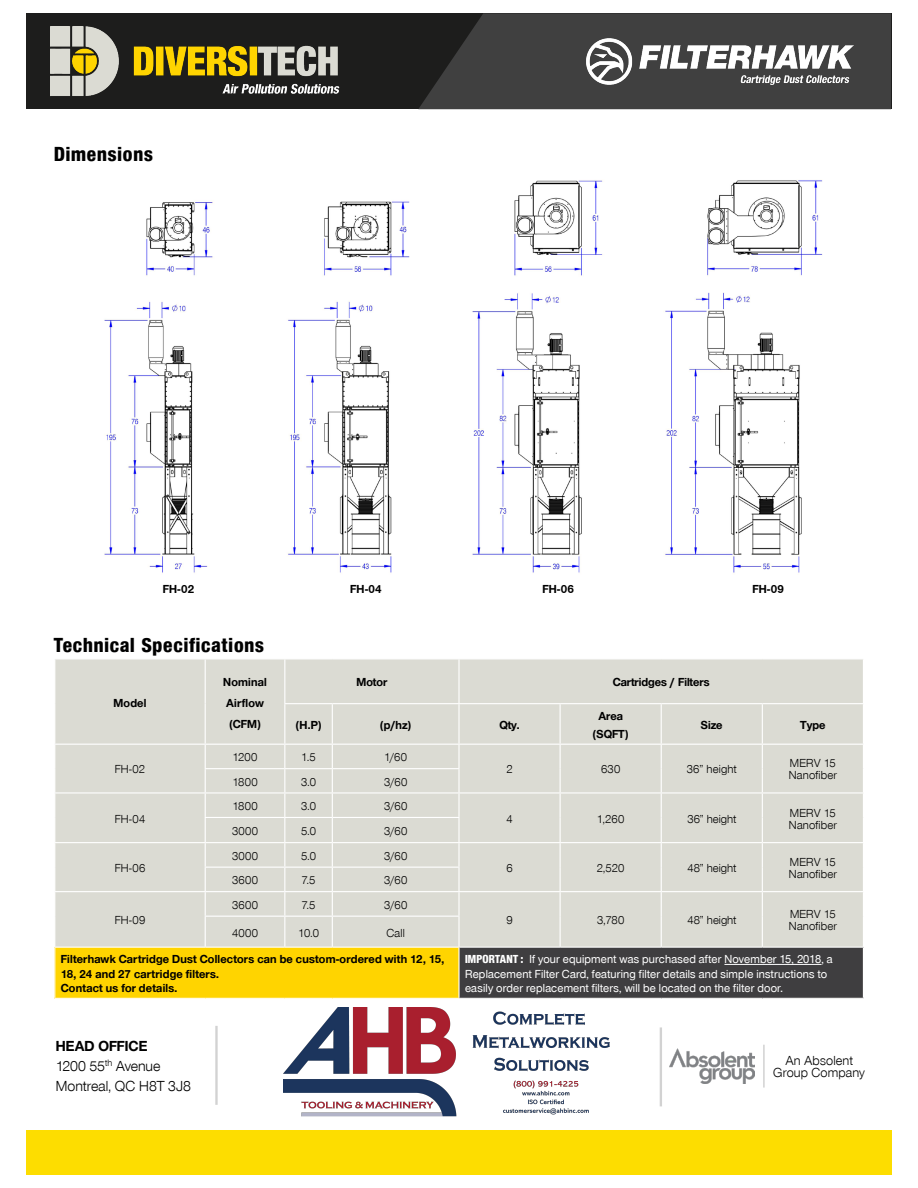
<style>
.page{position:relative;width:918px;height:1188px;background:#fff}
.page>*{position:absolute;margin:0;border:0;box-sizing:border-box;transform-origin:0 0}
.t1{font:21px "Nimbus San Nov D Heav Cond";letter-spacing:.045em;color:#000}
.t2{font:15px/20.1px "Nimbus San Nov D";letter-spacing:.005em;color:#000}
.t3{font:13.5px/12px "Nimbus San Nov D";letter-spacing:.01em;color:#000;text-align:center}
.t4{font:12px/12px "Nimbus San Nov D";letter-spacing:.015em;color:#000}
.t5{font:700 12px/21px "Nimbus San Nov D";letter-spacing:.015em;color:#000}
.t6{font:500 12px/14.4px "Nimbus San Nov D";letter-spacing:.015em;color:#fff}
.s1{font-family:"Nimbus San Nov D Heav Cond";font-weight:400}
.s2{font-weight:700}
</style>
<div class="page">
<div style="left:26px;top:1130px;width:866px;height:45px;background:#fddd00"></div>
<div style="left:26px;top:13px;width:866px;height:96px;background:#1d1d1c"></div>
<img style="left:50px;top:27px;width:290px;height:69px">
<svg style="left:419px;top:13px;width:472px;height:96px;background:#3b3b3b"></svg>
<hr style="left:215px;top:1026px;width:3px;height:79px;background:#d2d2d2">
<hr style="left:660px;top:1027px;width:2px;height:79px;background:#d2d2d2">
<img style="left:670px;top:1048px;width:84px;height:36px">
<hr style="left:763px;top:1045px;width:2px;height:43px;background:#d2d2d2">
<img style="left:104px;top:180px;width:719px;height:393px">
<div style="left:55px;top:659px;width:808px;height:288px;background:#dbdbd3"></div>
<div style="left:55px;top:947px;width:404px;height:51px;background:#ffd400"></div>
<div style="left:459px;top:947px;width:404px;height:51px;background:#3f3e40"></div>
<hr style="left:205px;top:659px;width:1px;height:45px;background:#fff">
<hr style="left:205px;top:704px;width:1px;height:40px;background:#fff">
<hr style="left:284px;top:659px;width:1px;height:44px;background:#fff">
<hr style="left:458px;top:659px;width:2px;height:44px;background:#fff">
<hr style="left:284px;top:703px;width:48px;height:1px;background:#fff">
<hr style="left:284px;top:704px;width:1px;height:40px;background:#fff">
<hr style="left:332px;top:703px;width:127px;height:1px;background:#fff">
<hr style="left:332px;top:704px;width:1px;height:40px;background:#fff">
<hr style="left:459px;top:703px;width:101px;height:1px;background:#fff">
<hr style="left:458px;top:704px;width:2px;height:40px;background:#fff">
<hr style="left:560px;top:703px;width:101px;height:1px;background:#fff">
<hr style="left:560px;top:704px;width:1px;height:40px;background:#fff">
<hr style="left:661px;top:703px;width:101px;height:1px;background:#fff">
<hr style="left:661px;top:704px;width:1px;height:40px;background:#fff">
<hr style="left:762px;top:703px;width:102px;height:1px;background:#fff">
<hr style="left:762px;top:704px;width:1px;height:40px;background:#fff">
<hr style="left:54px;top:744px;width:151px;height:1px;background:#fff">
<hr style="left:332px;top:744px;width:127px;height:1px;background:#fff">
<hr style="left:459px;top:744px;width:101px;height:1px;background:#fff">
<hr style="left:458px;top:745px;width:2px;height:23px;background:#fff">
<hr style="left:332px;top:768px;width:128px;height:1px;background:#fff">
<hr style="left:458px;top:769px;width:2px;height:23px;background:#fff">
<hr style="left:54px;top:792px;width:151px;height:2px;background:#fff">
<hr style="left:332px;top:792px;width:127px;height:2px;background:#fff">
<hr style="left:459px;top:792px;width:101px;height:2px;background:#fff">
<hr style="left:458px;top:794px;width:2px;height:23px;background:#fff">
<hr style="left:332px;top:817px;width:128px;height:1px;background:#fff">
<hr style="left:458px;top:818px;width:2px;height:24px;background:#fff">
<hr style="left:54px;top:842px;width:151px;height:1px;background:#fff">
<hr style="left:332px;top:842px;width:127px;height:1px;background:#fff">
<hr style="left:459px;top:842px;width:101px;height:1px;background:#fff">
<hr style="left:458px;top:843px;width:2px;height:24px;background:#fff">
<hr style="left:332px;top:867px;width:128px;height:1px;background:#fff">
<hr style="left:458px;top:868px;width:2px;height:23px;background:#fff">
<svg style="left:205px;top:744px;width:128px;height:203px;background:#ddddd5"></svg>
<hr style="left:54px;top:891px;width:151px;height:1px;background:#fff">
<hr style="left:332px;top:891px;width:127px;height:1px;background:#fff">
<hr style="left:205px;top:916px;width:80px;height:1px;background:#fff">
<hr style="left:285px;top:916px;width:47px;height:1px;background:#fff">
<hr style="left:459px;top:891px;width:101px;height:1px;background:#fff">
<hr style="left:458px;top:892px;width:2px;height:24px;background:#fff">
<hr style="left:205px;top:917px;width:1px;height:30px;background:#fff">
<hr style="left:284px;top:917px;width:1px;height:30px;background:#fff">
<hr style="left:332px;top:916px;width:128px;height:1px;background:#fff">
<hr style="left:332px;top:917px;width:1px;height:30px;background:#fff">
<hr style="left:458px;top:917px;width:2px;height:30px;background:#fff">
<hr style="left:54px;top:947px;width:151px;height:1px;background:#fff">
<hr style="left:205px;top:947px;width:80px;height:1px;background:#fff">
<hr style="left:285px;top:947px;width:47px;height:1px;background:#fff">
<hr style="left:332px;top:947px;width:127px;height:1px;background:#fff">
<hr style="left:459px;top:947px;width:101px;height:1px;background:#fff">
<hr style="left:661px;top:947px;width:101px;height:1px;background:#fff">
<hr style="left:762px;top:947px;width:102px;height:1px;background:#fff">
<hr style="left:458px;top:948px;width:2px;height:50px;background:#fff">
<div style="left:560px;top:744px;width:303px;height:203px;background:#dbdbd3"></div>
<hr style="left:560px;top:916px;width:1px;height:31px;background:#fff">
<hr style="left:661px;top:916px;width:1px;height:31px;background:#fff">
<hr style="left:560px;top:947px;width:101px;height:1px;background:#fff">
<hr style="left:724px;top:964px;width:98px;height:1px;background:#fff">
<img style="left:576px;top:28px;width:288px;height:66px">
<img style="left:283px;top:1008px;width:326px;height:109px">
<h1 class="t1" style="left:54px;top:141px;width:101px">Dimensions</h1>
<p class="t5" style="left:163px;top:579px;width:33px">FH-02</p>
<p class="t5" style="left:350px;top:579px;width:33px">FH-04</p>
<p class="t5" style="left:542px;top:579px;width:33px">FH-06</p>
<p class="t5" style="left:752px;top:579px;width:33px">FH-09</p>
<h1 class="t1" style="left:54px;top:632px;width:211px">Technical Specifications</h1>
<p class="t5" style="left:114px;top:692px;width:34px">Model</p>
<p class="t4" style="left:115px;top:764px;width:32px">FH-02</p>
<p class="t4" style="left:115px;top:813px;width:32px">FH-04</p>
<p class="t4" style="left:115px;top:862px;width:32px">FH-06</p>
<p class="t5" style="left:223px;top:671px;width:45px">Nominal<br>Airflow (CFM)</p>
<p class="t5" style="left:357px;top:672px;width:32px">Motor</p>
<p class="t5" style="left:613px;top:672px;width:98px">Cartridges / Filters</p>
<p class="t5" style="left:296px;top:714px;width:27px">(H.P)</p>
<p class="t5" style="left:380px;top:714px;width:32px">(p/hz)</p>
<p class="t5" style="left:499px;top:714px;width:22px">Qty.</p>
<p class="t5" style="left:593px;top:707px;width:37px;line-height:18px;text-align:center">Area (SQFT)</p>
<p class="t5" style="left:701px;top:714px;width:23px">Size</p>
<p class="t5" style="left:800px;top:714px;width:27px">Type</p>
<p class="t4" style="left:233px;top:751px;width:26px">1200</p>
<p class="t4" style="left:301px;top:751px;width:16px">1.5</p>
<p class="t4" style="left:384px;top:751px;width:24px">1/60</p>
<p class="t4" style="left:232px;top:776px;width:27px">1800</p>
<p class="t4" style="left:301px;top:776px;width:17px">3.0</p>
<p class="t4" style="left:384px;top:776px;width:25px">3/60</p>
<p class="t4" style="left:232px;top:800px;width:27px">1800</p>
<p class="t4" style="left:301px;top:800px;width:17px">3.0</p>
<p class="t4" style="left:384px;top:800px;width:25px">3/60</p>
<p class="t4" style="left:232px;top:825px;width:27px">3000</p>
<p class="t4" style="left:301px;top:825px;width:16px">5.0</p>
<p class="t4" style="left:384px;top:825px;width:25px">3/60</p>
<p class="t4" style="left:232px;top:850px;width:27px">3000</p>
<p class="t4" style="left:301px;top:850px;width:16px">5.0</p>
<p class="t4" style="left:384px;top:850px;width:25px">3/60</p>
<p class="t4" style="left:232px;top:874px;width:27px">3600</p>
<p class="t4" style="left:302px;top:874px;width:15px">7.5</p>
<p class="t4" style="left:384px;top:874px;width:25px">3/60</p>
<p class="t4" style="left:506px;top:764px;width:8px">2</p>
<p class="t4" style="left:601px;top:764px;width:21px">630</p>
<p class="t4" style="left:687px;top:764px;width:51px">36” height</p>
<p class="t4" style="left:789px;top:758px;width:49px">MERV 15<br>Nanofiber</p>
<p class="t4" style="left:506px;top:813px;width:8px">4</p>
<p class="t4" style="left:597px;top:813px;width:29px">1,260</p>
<p class="t4" style="left:687px;top:813px;width:50px">36” height</p>
<p class="t4" style="left:789px;top:807px;width:49px">MERV 15<br>Nanofiber</p>
<p class="t4" style="left:506px;top:862px;width:8px">6</p>
<p class="t4" style="left:597px;top:862px;width:29px">2,520</p>
<p class="t4" style="left:687px;top:862px;width:50px">48” height</p>
<p class="t4" style="left:789px;top:856px;width:49px">MERV 15<br>Nanofiber</p>
<p class="t4" style="left:232px;top:899px;width:27px">3600</p>
<p class="t4" style="left:302px;top:899px;width:15px">7.5</p>
<p class="t4" style="left:384px;top:899px;width:25px">3/60</p>
<p class="t4" style="left:506px;top:914px;width:8px">9</p>
<p class="t4" style="left:597px;top:914px;width:29px">3,780</p>
<p class="t4" style="left:687px;top:914px;width:50px">48” height</p>
<p class="t4" style="left:789px;top:908px;width:49px">MERV 15<br>Nanofiber</p>
<p class="t4" style="left:115px;top:914px;width:32px">FH-09</p>
<p class="t4" style="left:232px;top:927px;width:27px">4000</p>
<p class="t4" style="left:298px;top:927px;width:22px">10.0</p>
<p class="t4" style="left:387px;top:927px;width:20px">Call</p>
<p class="t5" style="left:61px;top:952px;width:385px;line-height:14.4px">Filterhawk Cartridge Dust Collectors can be custom-ordered with 12, 15,<br>18, 24 and 27 cartridge filters.<br>Contact us for details.</p>
<p class="t6" style="left:465px;top:952px;width:369px"><span class="s1">IMPORTANT :</span> If your equipment was purchased after November 15, 2018, a<br>Replacement Filter Card, featuring filter details and simple instructions to easily order replacement filters, will be located on the filter door.</p>
<p class="t2" style="left:56px;top:1036px;width:137px"><span class="s2">HEAD OFFICE<br></span>1200 55<sup>th</sup> Avenue<br>Montreal, QC H8T 3J8</p>
<p class="t3" style="left:773px;top:1054px;width:93px">An Absolent<br>Group Company</p>
</div>
